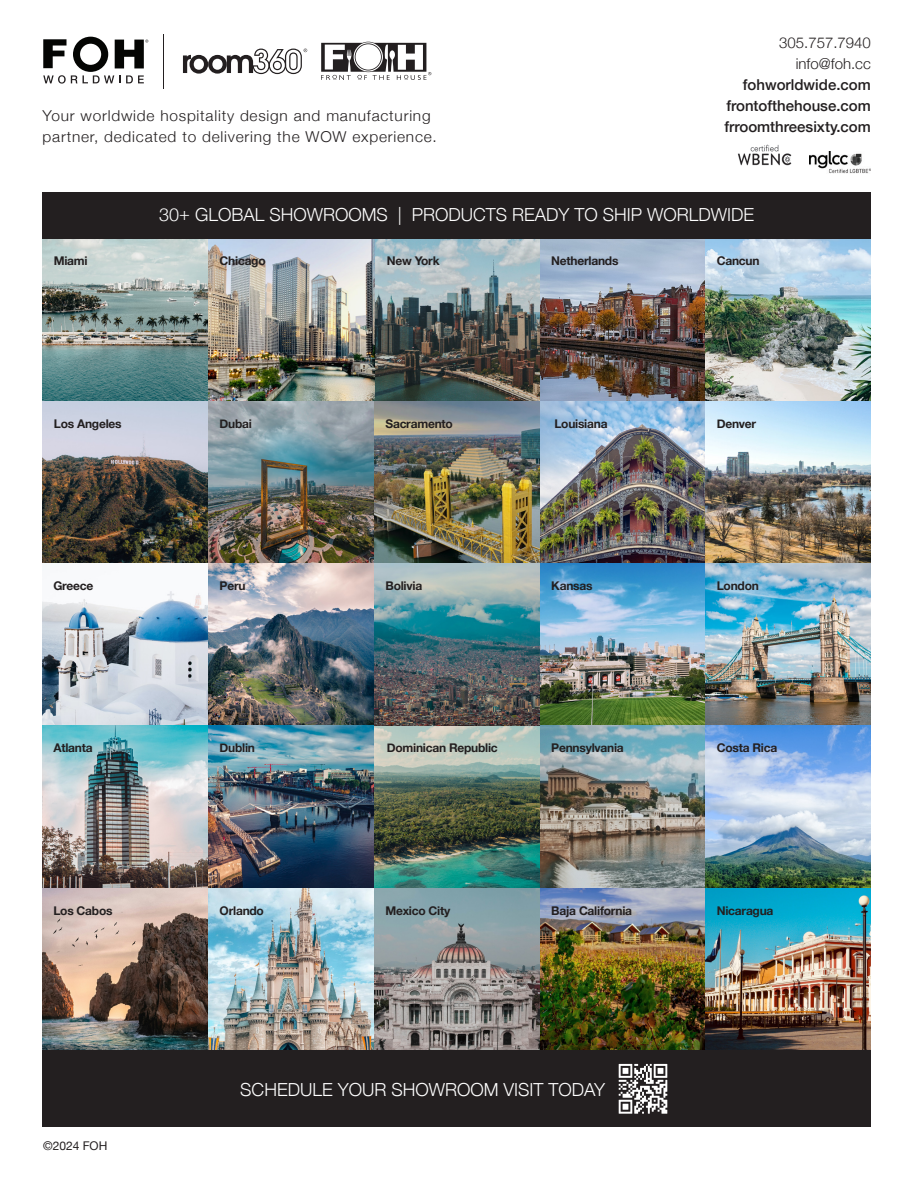
<style>
.page{position:relative;width:918px;height:1188px;background:#fff}
.page>*{position:absolute;margin:0;border:0;box-sizing:border-box;transform-origin:0 0}
.t1{font:300 18px "Helvetica Neue";color:#fff}
.t2{font:300 15px/21px "Helvetica Neue";letter-spacing:.05em;color:#231f20}
.t3{font:500 15px/21px "Helvetica Neue";color:#231f20;text-align:right}
.t4{font:300 15px "Helvetica Neue";color:#231f20}
.t5{font:700 12px "Helvetica Neue";letter-spacing:-.02em;color:#231f20}
.t6{font:12px "Helvetica Neue";color:#231f20}
.s1{font-weight:300}
</style>
<div class="page">
<img style="left:210px;top:239px;width:330px;height:162px">
<img style="left:540px;top:239px;width:331px;height:811px">
<svg style="left:183px;top:49px;width:124px;height:25px"></svg>
<svg style="left:321px;top:42px;width:110px;height:38px"></svg>
<hr style="left:163px;top:34px;width:1px;height:55px;background:#231f20">
<svg style="left:43px;top:37px;width:105px;height:47px"></svg>
<img style="left:738px;top:145px;width:54px;height:20px">
<img style="left:810px;top:152px;width:60px;height:22px">
<img style="left:43px;top:239px;width:167px;height:811px">
<img style="left:208px;top:401px;width:166px;height:649px">
<img style="left:374px;top:401px;width:168px;height:649px">
<div style="left:43px;top:192px;width:828px;height:47px;background:#231f20"></div>
<div style="left:43px;top:1050px;width:828px;height:77px;background:#231f20"></div>
<svg style="left:619px;top:1064px;width:48px;height:50px"></svg>
<p class="t2" style="left:43px;top:104px;width:396px">Your worldwide hospitality design and manufacturing partner, dedicated to delivering the WOW experience.</p>
<p class="t4" style="left:779px;top:31px;width:93px">305.757.7940</p>
<p class="t3" style="left:743px;top:52px;width:130px"><span class="s1">info@foh.cc </span>fohworldwide.com</p>
<p class="t3" style="left:726px;top:94px;width:146px">frontofthehouse.com</p>
<p class="t3" style="left:724px;top:115px;width:148px">frroomthreesixty.com</p>
<p class="t5" style="left:54px;top:252px;width:35px">Miami</p>
<p class="t1" style="left:159px;top:200px;width:597px">30+ GLOBAL SHOWROOMS | PRODUCTS READY TO SHIP WORLDWIDE</p>
<p class="t5" style="left:220px;top:252px;width:48px">Chicago</p>
<p class="t5" style="left:387px;top:252px;width:54px">New York</p>
<p class="t5" style="left:551px;top:252px;width:69px">Netherlands</p>
<p class="t5" style="left:717px;top:252px;width:44px">Cancun</p>
<p class="t5" style="left:54px;top:414px;width:69px">Los Angeles</p>
<p class="t5" style="left:220px;top:414px;width:34px">Dubai</p>
<p class="t5" style="left:385px;top:414px;width:69px">Sacramento</p>
<p class="t5" style="left:554px;top:414px;width:55px">Louisiana</p>
<p class="t5" style="left:717px;top:414px;width:41px">Denver</p>
<p class="t5" style="left:53px;top:576px;width:41px">Greece</p>
<p class="t5" style="left:220px;top:576px;width:27px">Peru</p>
<p class="t5" style="left:385px;top:576px;width:38px">Bolivia</p>
<p class="t5" style="left:551px;top:576px;width:43px">Kansas</p>
<p class="t5" style="left:717px;top:576px;width:44px">London</p>
<p class="t5" style="left:53px;top:739px;width:41px">Atlanta</p>
<p class="t5" style="left:53px;top:901px;width:61px">Los Cabos</p>
<p class="t6" style="left:43px;top:1137px;width:66px">©2024 FOH</p>
<p class="t5" style="left:220px;top:739px;width:37px">Dublin</p>
<p class="t5" style="left:220px;top:901px;width:46px">Orlando</p>
<p class="t5" style="left:387px;top:739px;width:112px">Dominican Republic</p>
<p class="t5" style="left:551px;top:739px;width:74px">Pennsylvania</p>
<p class="t5" style="left:717px;top:739px;width:62px">Costa Rica</p>
<p class="t5" style="left:385px;top:901px;width:66px">Mexico City</p>
<p class="t5" style="left:551px;top:901px;width:82px">Baja California</p>
<p class="t5" style="left:717px;top:901px;width:58px">Nicaragua</p>
<p class="t1" style="left:240px;top:1075px;width:366px">SCHEDULE YOUR SHOWROOM VISIT TODAY</p>
</div>
